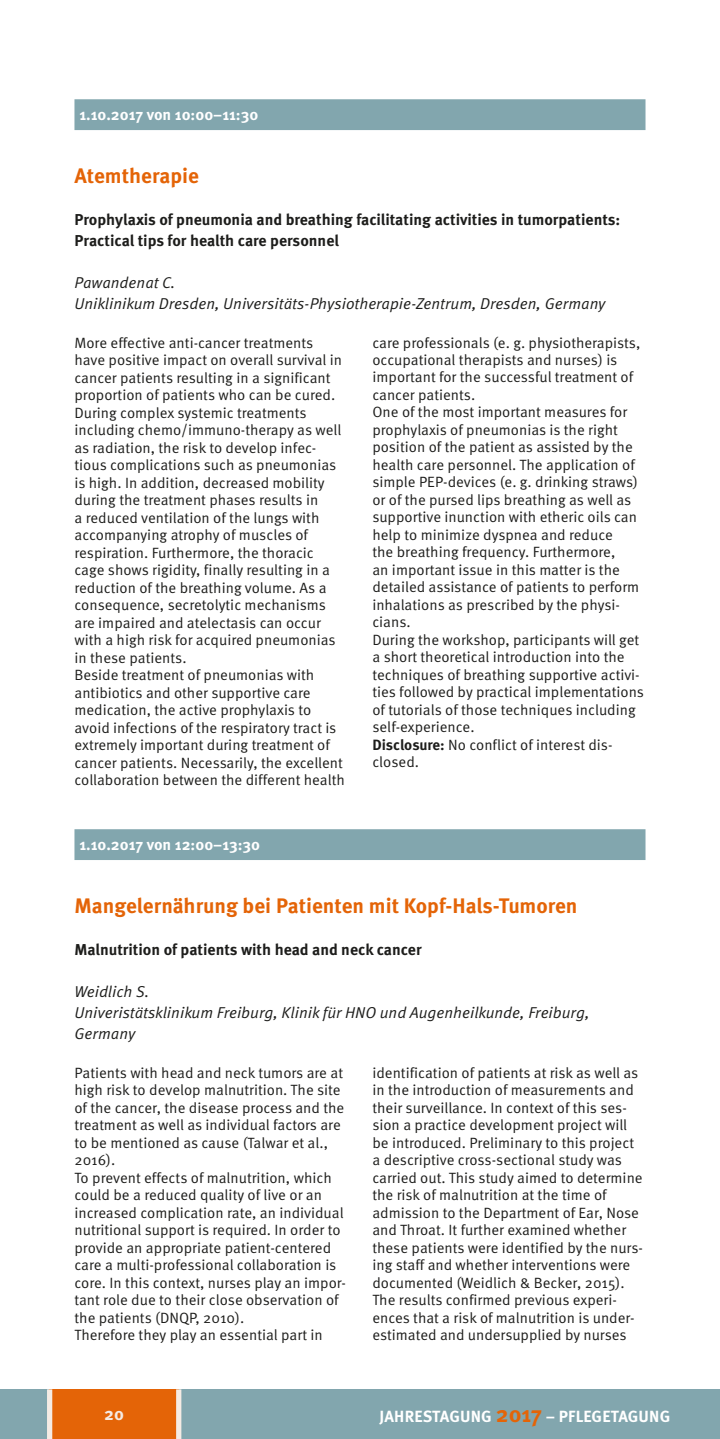
<style>
.page{position:relative;width:720px;height:1439px;background:#fff}
.page>*{position:absolute;margin:0;border:0;box-sizing:border-box;transform-origin:0 0}
.t1{font:700 21px "Meta OT";color:#e46407}
.t2{font:700 17.5px "Meta OT";color:#f5ebe4}
.t3{font:700 16.1px "Meta OT";letter-spacing:.01em;color:#fff}
.t4{font:15.75px/21px "Meta OT Norm Ita";color:#1d1d1b}
.t5{font:700 15.75px/21px "Meta OT";color:#1d1d1b}
.t6{font:700 15.75px "Meta OT";color:#fff}
.t7{font:14.88px/17.5px "Meta OT Norm";color:#1d1d1b}
.s1{font-family:"Meta OT";font-weight:700}
.s2{font-size:22.75px;color:#e46407}
</style>
<div class="page">
<div style="left:0;top:1389px;width:719px;height:50px;background:#82a6ae"></div>
<div style="left:50px;top:1389px;width:129px;height:50px;background:#e46407"></div>
<div style="left:47px;top:1389px;width:5px;height:50px;background:#f5ebe4"></div>
<div style="left:176px;top:1389px;width:5px;height:50px;background:#f5ebe4"></div>
<div style="left:74px;top:99px;width:571px;height:31px;background:#82a6ae"></div>
<div style="left:74px;top:829px;width:571px;height:31px;background:#82a6ae"></div>
<p class="t6" style="left:79px;top:105px;width:180px">1.10.2017 von 10:00–11:30</p>
<h1 class="t1" style="left:74px;top:162px;width:126px">Atemtherapie</h1>
<p class="t5" style="left:74px;top:209px;width:547px">Prophylaxis of pneumonia and breathing facilitating activities in tumorpatients:<br>Practical tips for health care personnel</p>
<p class="t4" style="left:74px;top:272px;width:533px">Pawandenat C.<br>Uniklinikum Dresden, Universitäts-Physiotherapie-Zentrum, Dresden, Germany</p>
<p class="t7" style="left:74px;top:334px;width:272px">More effective anti-cancer treatments have positive impact on overall survival in cancer patients resulting in a significant proportion of patients who can be cured.<br>During complex systemic treatments including chemo/immuno-therapy as well as radiation, the risk to develop infec&shy;tious complications such as pneumonias is high. In addition, decreased mobility during the treatment phases results in<br>a reduced ventilation of the lungs with accompanying atrophy of muscles of respiration. Furthermore, the thoracic cage shows rigidity, finally resulting in a reduction of the breathing volume. As a consequence, secretolytic mechanisms are impaired and atelectasis can occur with a high risk for acquired pneumonias in these patients.<br>Beside treatment of pneumonias with antibiotics and other supportive care medication, the active prophylaxis to avoid infections of the respiratory tract is extremely important during treatment of cancer patients. Necessarily, the excellent collaboration between the different health</p>
<p class="t7" style="left:372px;top:334px;width:273px">care professionals (e. g. physiotherapists, occupational therapists and nurses) is important for the successful treatment of cancer patients.<br>One of the most important measures for prophylaxis of pneumonias is the right position of the patient as assisted by the health care personnel. The application of simple PEP-devices (e. g. drinking straws) or of the pursed lips breathing as well as supportive inunction with etheric oils can help to minimize dyspnea and reduce<br>the breathing frequency. Furthermore,<br>an important issue in this matter is the detailed assistance of patients to perform inhalations as prescribed by the physi&shy;cians.<br>During the workshop, participants will get a short theoretical introduction into the techniques of breathing supportive activi&shy;ties followed by practical implementations of tutorials of those techniques including self-experience.<br><span class="s1">Disclosure:</span> No conflict of interest dis&shy;closed.</p>
<p class="t6" style="left:79px;top:834px;width:182px">1.10.2017 von 12:00–13:30</p>
<h1 class="t1" style="left:74px;top:892px;width:504px">Mangelernährung bei Patienten mit Kopf-Hals-Tumoren</h1>
<p class="t5" style="left:74px;top:939px;width:348px">Malnutrition of patients with head and neck cancer</p>
<p class="t4" style="left:74px;top:981px;width:516px">Weidlich S.<br>Univeristätsklinikum Freiburg, Klinik für HNO und Augenheilkunde, Freiburg,<br>Germany</p>
<p class="t7" style="left:74px;top:1064px;width:273px">Patients with head and neck tumors are at high risk to develop malnutrition. The site of the cancer, the disease process and the treatment as well as individual factors are to be mentioned as cause (Talwar et al., 2016).<br>To prevent effects of malnutrition, which could be a reduced quality of live or an increased complication rate, an individual nutritional support is required. In order to provide an appropriate patient-centered care a multi-professional collaboration is core. In this context, nurses play an impor&shy;tant role due to their close observation of the patients (DNQP, 2010).<br>Therefore they play an essential part in</p>
<p class="t7" style="left:372px;top:1064px;width:272px">identification of patients at risk as well as in the introduction of measurements and their surveillance. In context of this ses&shy;sion a practice development project will be introduced. Preliminary to this project a descriptive cross-sectional study was carried out. This study aimed to determine the risk of malnutrition at the time of admission to the Department of Ear, Nose and Throat. It further examined whether these patients were identified by the nurs&shy;ing staff and whether interventions were documented (Weidlich &amp; Becker, 2015).<br>The results confirmed previous experi&shy;ences that a risk of malnutrition is under&shy;estimated and undersupplied by nurses</p>
<p class="t2" style="left:104px;top:1403px;width:21px">20</p>
<p class="t3" style="left:379px;top:1406px;width:164px">JAHRESTAGUNG <span class="s2">2017</span></p>
<p class="t3" style="left:577px;top:1406px;width:94px">GUNETAG <span class="s2">2017</span></p>
<p class="t3" style="left:507px;top:1406px;width:96px">JAHRE–SPFTALEG</p>
<p class="t3" style="left:627px;top:1406px;width:44px">GUNG</p>
</div>
